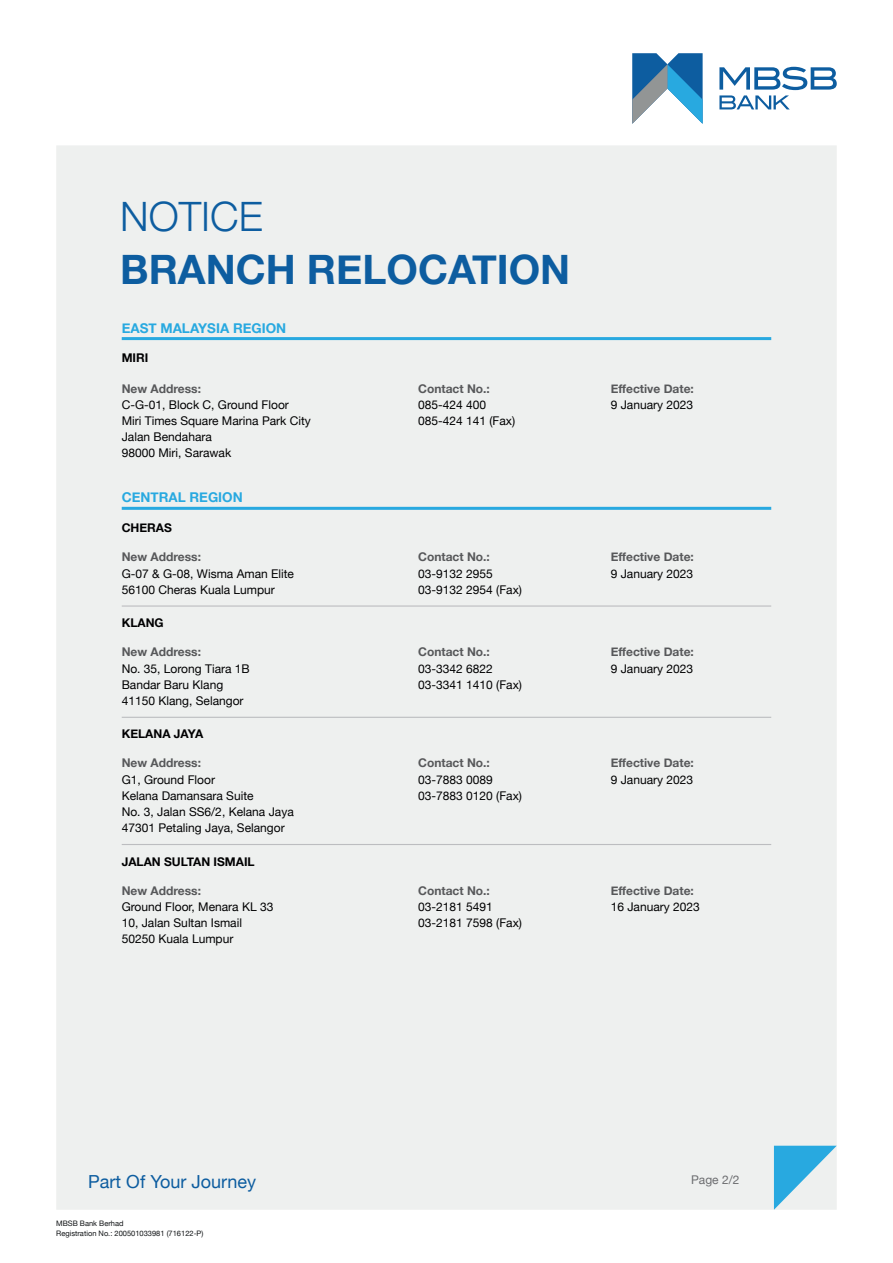
<style>
.page{position:relative;width:893px;height:1263px;background:#fff}
.page>*{position:absolute;margin:0;border:0;box-sizing:border-box;transform-origin:0 0}
.t1{font:700 40.5px "Helvetica Neue";color:#0d5da0}
.t2{font:300 40.5px "Helvetica Neue";color:#0d5da0}
.t3{font:18px "Helvetica Neue";color:#0d5da0}
.t4{font:700 13.5px "Helvetica Neue";color:#28a9e0}
.t5{font:12px/16.2px "Helvetica Neue";color:#000001}
.t6{font:700 12px "Helvetica Neue";color:#57585a}
.t7{font:700 12px "Helvetica Neue";color:#000001}
.t8{font:12px "Helvetica Neue";color:#6c6d70}
.t9{font:7.5px/10.5px "Helvetica Neue";color:#111416}
</style>
<div class="page">
<svg style="left:719px;top:67px;width:118px;height:42px"></svg>
<svg style="left:632px;top:53px;width:71px;height:71px"></svg>
<div style="left:56px;top:145px;width:781px;height:1065px;background:#eef0ef"></div>
<svg style="left:774px;top:1146px;width:63px;height:64px;background:#8ccde7"></svg>
<hr style="left:122px;top:507px;width:649px;height:3px;background:#28a9e0">
<hr style="left:122px;top:605px;width:649px;height:2px;background:#bcbdc0">
<hr style="left:122px;top:717px;width:649px;height:1px;background:#bcbdc0">
<hr style="left:122px;top:844px;width:649px;height:1px;background:#bcbdc0">
<hr style="left:122px;top:337px;width:649px;height:3px;background:#28a9e0">
<h1 class="t2" style="left:120px;top:184px;width:144px">NOTICE</h1>
<h1 class="t1" style="left:120px;top:238px;width:452px">BRANCH RELOCATION</h1>
<p class="t4" style="left:122px;top:317px;width:166px">EAST MALAYSIA REGION</p>
<p class="t7" style="left:122px;top:349px;width:28px">MIRI</p>
<p class="t6" style="left:122px;top:379px;width:81px">New Address:</p>
<p class="t5" style="left:122px;top:397px;width:191px">C-G-01, Block C, Ground Floor<br>Miri Times Square Marina Park City<br>Jalan Bendahara<br>98000 Miri, Sarawak</p>
<p class="t4" style="left:122px;top:487px;width:122px">CENTRAL REGION</p>
<p class="t7" style="left:122px;top:518px;width:52px">CHERAS</p>
<p class="t6" style="left:122px;top:548px;width:81px">New Address:</p>
<p class="t5" style="left:122px;top:566px;width:174px">G-07 &amp; G-08, Wisma Aman Elite<br>56100 Cheras Kuala Lumpur</p>
<p class="t7" style="left:122px;top:613px;width:43px">KLANG</p>
<p class="t6" style="left:122px;top:643px;width:81px">New Address:</p>
<p class="t5" style="left:122px;top:661px;width:130px">No. 35, Lorong Tiara 1B<br>Bandar Baru Klang<br>41150 Klang, Selangor</p>
<p class="t7" style="left:122px;top:724px;width:83px">KELANA JAYA</p>
<p class="t6" style="left:122px;top:754px;width:81px">New Address:</p>
<p class="t5" style="left:122px;top:772px;width:174px">G1, Ground Floor<br>Kelana Damansara Suite<br>No. 3, Jalan SS6/2, Kelana Jaya<br>47301 Petaling Jaya, Selangor</p>
<p class="t7" style="left:122px;top:852px;width:134px">JALAN SULTAN ISMAIL</p>
<p class="t6" style="left:122px;top:881px;width:81px">New Address:</p>
<p class="t5" style="left:122px;top:899px;width:153px">Ground Floor, Menara KL 33<br>10, Jalan Sultan Ismail<br>50250 Kuala Lumpur</p>
<p class="t6" style="left:418px;top:379px;width:73px">Contact No.:</p>
<p class="t5" style="left:418px;top:397px;width:99px">085-424 400<br>085-424 141 (Fax)</p>
<p class="t6" style="left:418px;top:548px;width:73px">Contact No.:</p>
<p class="t5" style="left:418px;top:566px;width:105px">03-9132 2955<br>03-9132 2954 (Fax)</p>
<p class="t6" style="left:418px;top:643px;width:73px">Contact No.:</p>
<p class="t5" style="left:418px;top:661px;width:105px">03-3342 6822<br>03-3341 1410 (Fax)</p>
<p class="t6" style="left:418px;top:754px;width:73px">Contact No.:</p>
<p class="t5" style="left:418px;top:772px;width:105px">03-7883 0089<br>03-7883 0120 (Fax)</p>
<p class="t6" style="left:418px;top:881px;width:73px">Contact No.:</p>
<p class="t5" style="left:418px;top:899px;width:105px">03-2181 5491<br>03-2181 7598 (Fax)</p>
<p class="t6" style="left:611px;top:379px;width:85px">Effective Date:</p>
<p class="t5" style="left:611px;top:397px;width:84px">9 January 2023</p>
<p class="t6" style="left:611px;top:548px;width:85px">Effective Date:</p>
<p class="t5" style="left:611px;top:566px;width:84px">9 January 2023</p>
<p class="t6" style="left:611px;top:643px;width:85px">Effective Date:</p>
<p class="t5" style="left:611px;top:661px;width:84px">9 January 2023</p>
<p class="t6" style="left:611px;top:754px;width:85px">Effective Date:</p>
<p class="t5" style="left:611px;top:772px;width:84px">9 January 2023</p>
<p class="t6" style="left:611px;top:881px;width:85px">Effective Date:</p>
<p class="t5" style="left:611px;top:899px;width:91px">16 January 2023</p>
<h2 class="t3" style="left:88px;top:1168px;width:169px">Part Of Your Journey</h2>
<p class="t9" style="left:56px;top:1218px;width:149px">MBSB Bank Berhad<br>Registration No.: 200501033981 (716122-P)</p>
<p class="t8" style="left:691px;top:1171px;width:50px">Page 2/2</p>
</div>
